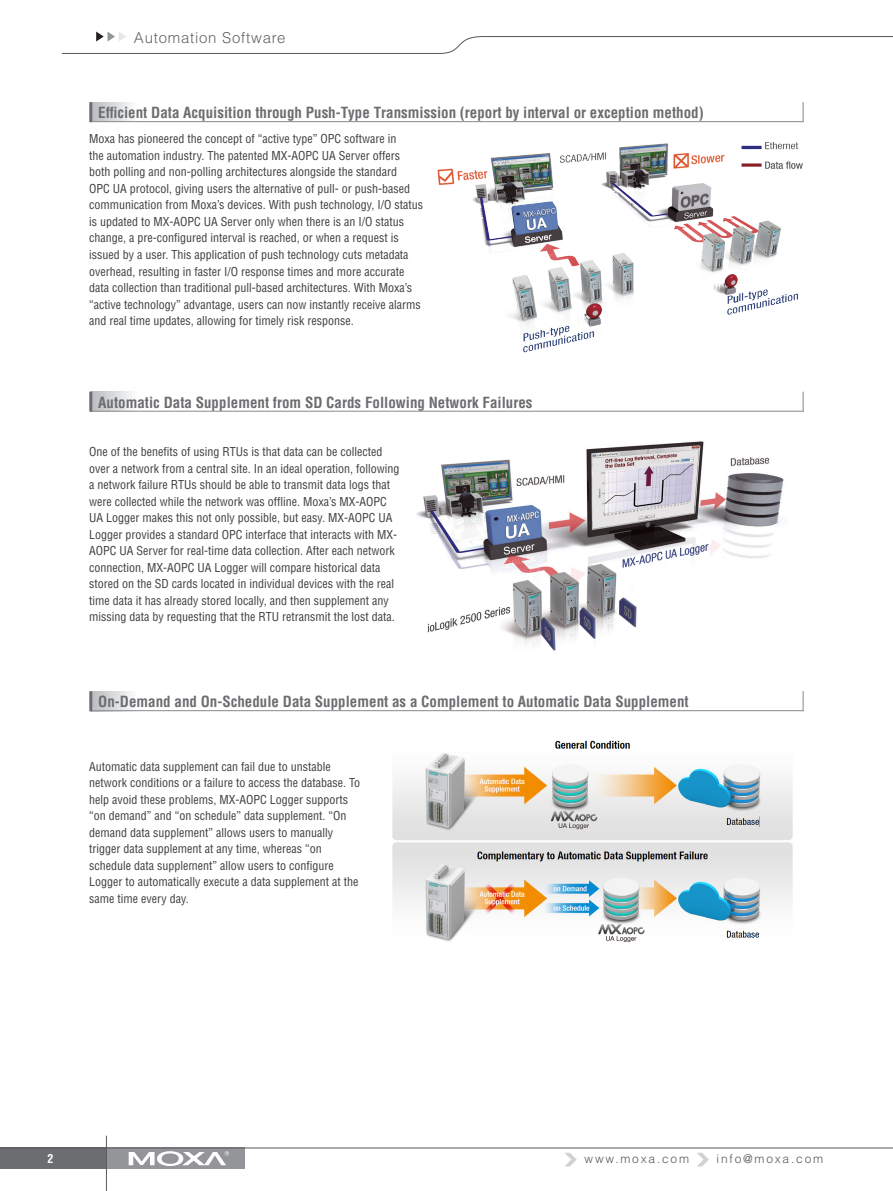
<style>
.page{position:relative;width:893px;height:1191px;background:#fff}
.page>*{position:absolute;margin:0;border:0;box-sizing:border-box;transform-origin:0 0}
.t1{font:700 condensed 15px "Helvetica";color:#6c6d70}
.t2{font:300 15px "Helvetica";letter-spacing:.05em;color:#636366}
.body{font:condensed 12px/16.5px "Helvetica";color:#3e3e3f}
.t3{font:300 12px "Helvetica";letter-spacing:.15em;color:#57585a}
.t4{font:700 condensed 12px "Helvetica";color:#fff}
</style>
<div class="page">
<div style="left:0;top:1147px;width:106px;height:22px;background:#6c6d70"></div>
<div style="left:106px;top:1147px;width:138px;height:22px;background:#939598"></div>
<hr style="left:0;top:1147px;width:893px;height:1px;background:#57585a">
<svg style="left:129px;top:1151px;width:100px;height:15px"></svg>
<hr style="left:106px;top:1135px;width:1px;height:56px;background:#59595c">
<svg style="left:697px;top:1152px;width:12px;height:14px"></svg>
<svg style="left:565px;top:1152px;width:12px;height:14px"></svg>
<svg style="left:61px;top:32px;width:832px;height:22px"></svg>
<img style="left:416px;top:441px;width:368px;height:210px">
<svg style="left:92px;top:392px;width:49px;height:19px"></svg>
<hr style="left:90px;top:411px;width:714px;height:1px;background:#939598">
<hr style="left:89px;top:392px;width:3px;height:20px;background:#6c6d70">
<hr style="left:802px;top:392px;width:2px;height:20px;background:#939598">
<svg style="left:92px;top:691px;width:39px;height:19px"></svg>
<hr style="left:90px;top:710px;width:714px;height:1px;background:#939598">
<hr style="left:89px;top:691px;width:3px;height:20px;background:#6c6d70">
<hr style="left:802px;top:691px;width:2px;height:20px;background:#939598">
<img style="left:392px;top:740px;width:401px;height:203px">
<svg style="left:92px;top:102px;width:39px;height:19px"></svg>
<hr style="left:90px;top:121px;width:714px;height:1px;background:#939598">
<hr style="left:89px;top:102px;width:3px;height:20px;background:#6c6d70">
<hr style="left:802px;top:102px;width:2px;height:20px;background:#939598">
<img style="left:437px;top:142px;width:366px;height:211px">
<p class="t2" style="left:134px;top:29px;width:153px">Automation Software</p>
<p class="t1" style="left:98px;top:103px;width:607px">Efficient Data Acquisition through Push-Type Transmission (report by interval or exception method)</p>
<p class="body" style="left:89px;top:131px;width:335px">Moxa has pioneered the concept of “active type” OPC software in<br>the automation industry. The patented MX-AOPC UA Server offers both polling and non-polling architectures alongside the standard<br>OPC UA protocol, giving users the alternative of pull- or push-based communication from Moxa’s devices. With push technology, I/O status is updated to MX-AOPC UA Server only when there is an I/O status change, a pre-configured interval is reached, or when a request is issued by a user. This application of push technology cuts metadata overhead, resulting in faster I/O response times and more accurate data collection than traditional pull-based architectures. With Moxa’s “active technology” advantage, users can now instantly receive alarms and real time updates, allowing for timely risk response.</p>
<p class="t1" style="left:98px;top:393px;width:436px">Automatic Data Supplement from SD Cards Following Network Failures</p>
<p class="body" style="left:89px;top:443px;width:312px">One of the benefits of using RTUs is that data can be collected over a network from a central site. In an ideal operation, following a network failure RTUs should be able to transmit data logs that were collected while the network was offline. Moxa’s MX-AOPC UA Logger makes this not only possible, but easy. MX-AOPC UA Logger provides a standard OPC interface that interacts with MX-AOPC UA Server for real-time data collection. After each network connection, MX-AOPC UA Logger will compare historical data stored on the SD cards located in individual devices with the real time data it has already stored locally, and then supplement any missing data by requesting that the RTU retransmit the lost data.</p>
<p class="t1" style="left:98px;top:692px;width:592px">On-Demand and On-Schedule Data Supplement as a Complement to Automatic Data Supplement</p>
<p class="body" style="left:89px;top:758px;width:273px">Automatic data supplement can fail due to unstable network conditions or a failure to access the database. To help avoid these problems, MX-AOPC Logger supports “on demand” and “on schedule” data supplement. “On demand data supplement” allows users to manually trigger data supplement at any time, whereas “on schedule data supplement” allow users to configure Logger to automatically execute a data supplement at the same time every day.</p>
<p class="t4" style="left:47px;top:1151px;width:8px">2</p>
<p class="t3" style="left:585px;top:1151px;width:106px">www.moxa.com</p>
<p class="t3" style="left:717px;top:1151px;width:108px">info@moxa.com</p>
</div>
